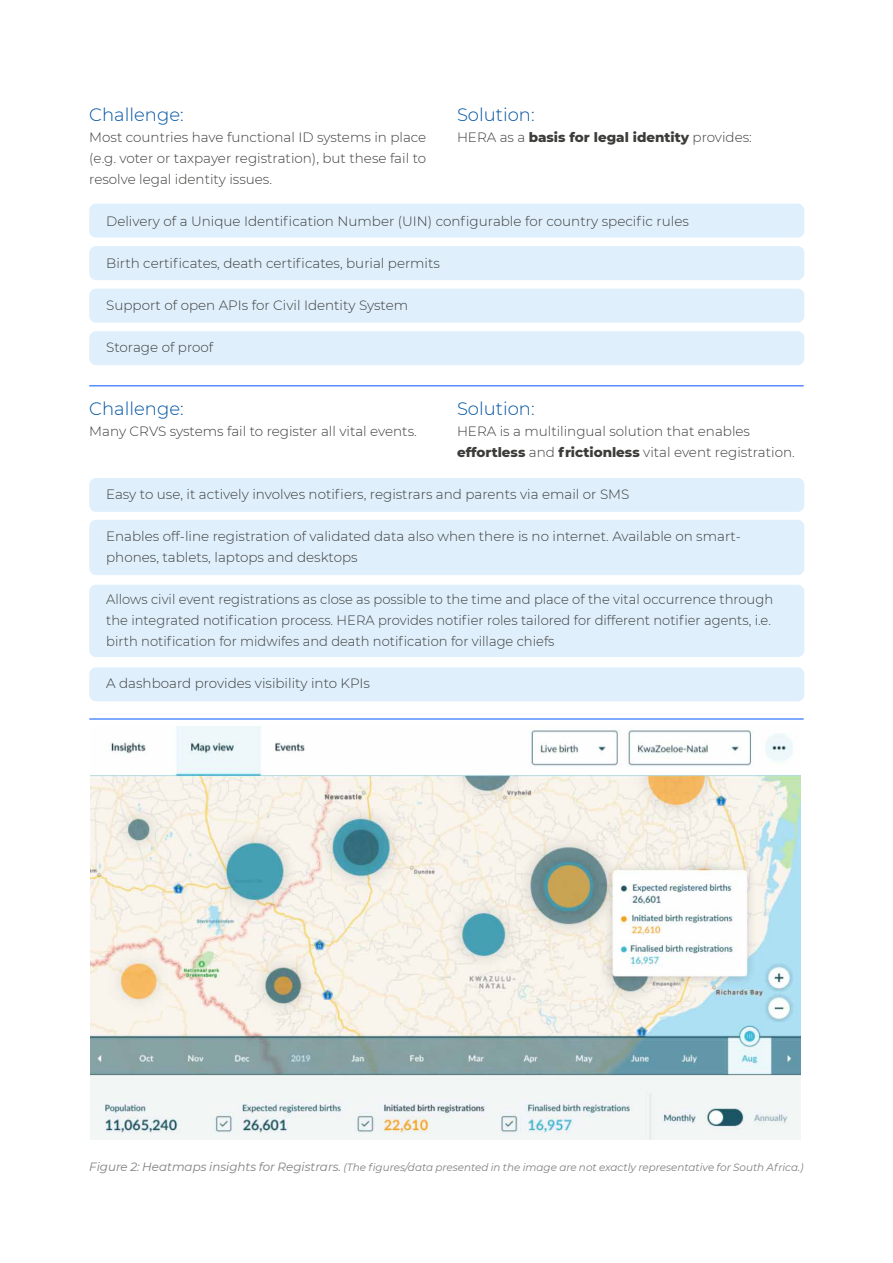
<style>
.page{position:relative;width:893px;height:1263px;background:#fff}
.page>*{position:absolute;margin:0;border:0;box-sizing:border-box;transform-origin:0 0}
.t1{font:300 18px "Montserrat";color:#0053a2}
.t2{font:300 13.5px/21px "Montserrat";color:#3c3c3b}
.t3{font:800 13.5px "Montserrat";color:#3c3c3b}
.t4{font:italic 10.5px "Montserrat";color:#818080}
.s1{font-weight:300}
.s2{font-weight:800}
.s3{font-size:12px}
</style>
<div class="page">
<div style="left:89px;top:331px;width:715px;height:34px;background:#dff0fc;border-radius:7px"></div>
<div style="left:89px;top:667px;width:715px;height:34px;background:#dff0fc;border-radius:7px"></div>
<div style="left:89px;top:289px;width:715px;height:34px;background:#dff0fc;border-radius:7px"></div>
<div style="left:89px;top:585px;width:715px;height:72px;background:#dff0fc;border-radius:7px"></div>
<div style="left:89px;top:246px;width:715px;height:34px;background:#dff0fc;border-radius:7px"></div>
<div style="left:89px;top:520px;width:715px;height:55px;background:#dff0fc;border-radius:7px"></div>
<div style="left:89px;top:204px;width:715px;height:34px;background:#dff0fc;border-radius:7px"></div>
<div style="left:89px;top:478px;width:715px;height:34px;background:#dff0fc;border-radius:7px"></div>
<img style="left:90px;top:727px;width:710px;height:412px">
<hr style="left:89px;top:719px;width:715px;height:1px;background:#05f">
<hr style="left:89px;top:385px;width:715px;height:1px;background:#05f">
<h1 class="t1" style="left:89px;top:102px;width:96px">Challenge:</h1>
<p class="t2" style="left:89px;top:126px;width:339px;text-align:justify">Most countries have functional ID systems in place (e.g. voter or taxpayer registration), but these fail to resolve legal identity issues.</p>
<h1 class="t1" style="left:457px;top:102px;width:79px">Solution:</h1>
<p class="t3" style="left:457px;top:127px;width:296px"><span class="s1">HERA as a</span> basis for legal identity <span class="s1">provides:</span></p>
<p class="t2" style="left:106px;top:210px;width:584px">Delivery of a Unique Identification Number (UIN) configurable for country specific rules</p>
<p class="t2" style="left:106px;top:252px;width:335px">Birth certificates, death certificates, burial permits</p>
<p class="t2" style="left:106px;top:294px;width:303px">Support of open APIs for Civil Identity System</p>
<p class="t2" style="left:106px;top:336px;width:109px">Storage of proof</p>
<h1 class="t1" style="left:89px;top:396px;width:96px">Challenge:</h1>
<p class="t2" style="left:89px;top:420px;width:329px">Many CRVS systems fail to register all vital events.</p>
<h1 class="t1" style="left:457px;top:396px;width:79px">Solution:</h1>
<p class="t2" style="left:457px;top:420px;width:339px">HERA is a multilingual solution that enables <span class="s2">effortless</span> and <span class="s2">frictionless</span> vital event registration.</p>
<p class="t2" style="left:106px;top:483px;width:525px">Easy to use, it actively involves notifiers, registrars and parents via email or SMS</p>
<p class="t2" style="left:106px;top:525px;width:636px">Enables off-line registration of validated data also when there is no internet. Available on smart&shy;phones, tablets, laptops and desktops</p>
<p class="t2" style="left:106px;top:588px;width:668px">Allows civil event registrations as close as possible to the time and place of the vital occurrence through the integrated notification process. HERA provides notifier roles tailored for different notifier agents, i.e. birth notification for midwifes and death notification for village chiefs</p>
<p class="t2" style="left:106px;top:672px;width:265px">A dashboard provides visibility into KPIs</p>
<p class="t4" style="left:89px;top:1160px;width:716px"><span class="s3">Figure 2: Heatmaps insights for Registrars.</span> (The figures/data presented in the image are not exactly representative for South Africa.)</p>
</div>
